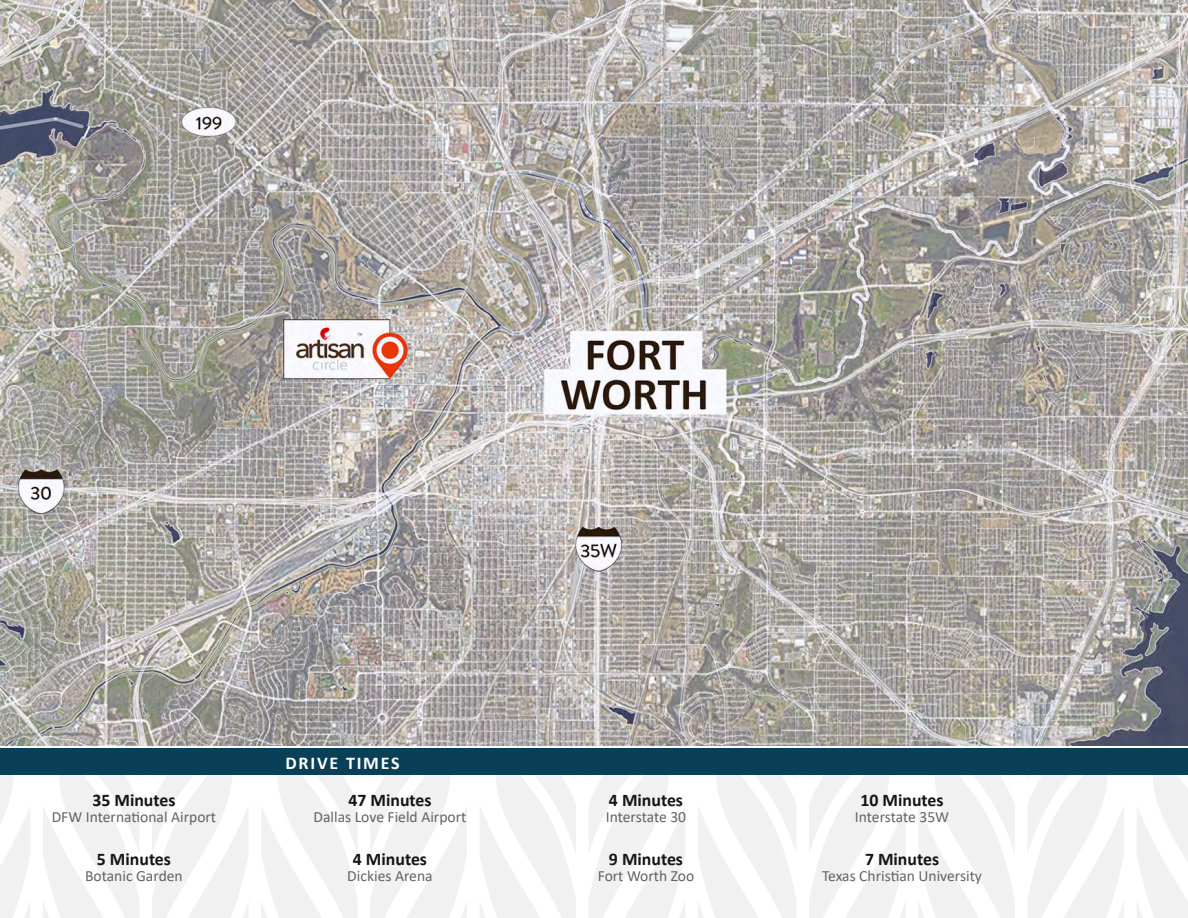
<style>
.page{position:relative;width:1188px;height:918px;background:#fff}
.page>*{position:absolute;margin:0;border:0;box-sizing:border-box;transform-origin:0 0}
.t1{font:700 18px "Calibri";letter-spacing:.1em;color:#fff}
.t2{font:700 17.85px "Calibri";color:#161414}
.t3{font:15.6px "Calibri";color:#636366}
</style>
<div class="page">
<img style="left:0;top:0;width:1188px;height:746px">
<svg style="left:589px;top:775px;width:96px;height:143px"></svg>
<svg style="left:370px;top:775px;width:97px;height:143px"></svg>
<svg style="left:480px;top:775px;width:96px;height:143px"></svg>
<svg style="left:261px;top:775px;width:97px;height:143px"></svg>
<svg style="left:152px;top:775px;width:96px;height:143px"></svg>
<svg style="left:43px;top:775px;width:96px;height:143px"></svg>
<svg style="left:0;top:775px;width:30px;height:143px"></svg>
<svg style="left:698px;top:775px;width:98px;height:143px"></svg>
<svg style="left:1137px;top:775px;width:51px;height:143px"></svg>
<svg style="left:1027px;top:775px;width:97px;height:143px"></svg>
<svg style="left:919px;top:775px;width:96px;height:143px"></svg>
<svg style="left:809px;top:775px;width:97px;height:143px"></svg>
<div style="left:0;top:749px;width:1188px;height:26px;background:#094057"></div>
<p class="t2" style="left:92px;top:788px;width:85px">35 Minutes</p>
<p class="t3" style="left:52px;top:806px;width:166px">DFW International Airport</p>
<p class="t2" style="left:97px;top:847px;width:76px">5 Minutes</p>
<p class="t3" style="left:85px;top:865px;width:99px">Botanic Garden</p>
<p class="t1" style="left:285px;top:750px;width:116px">DRIVE TIMES</p>
<p class="t2" style="left:348px;top:788px;width:85px">47 Minutes</p>
<p class="t3" style="left:314px;top:806px;width:154px">Dallas Love Field Airport</p>
<p class="t2" style="left:353px;top:847px;width:76px">4 Minutes</p>
<p class="t3" style="left:347px;top:865px;width:87px">Dickies Arena</p>
<p class="t2" style="left:609px;top:788px;width:76px">4 Minutes</p>
<p class="t3" style="left:606px;top:806px;width:82px">Interstate 30</p>
<p class="t2" style="left:609px;top:847px;width:76px">9 Minutes</p>
<p class="t3" style="left:598px;top:865px;width:98px">Fort Worth Zoo</p>
<p class="t2" style="left:860px;top:788px;width:85px">10 Minutes</p>
<p class="t3" style="left:855px;top:806px;width:96px">Interstate 35W</p>
<p class="t2" style="left:865px;top:847px;width:76px">7 Minutes</p>
<p class="t3" style="left:822px;top:865px;width:161px">Texas Christian University</p>
</div>
